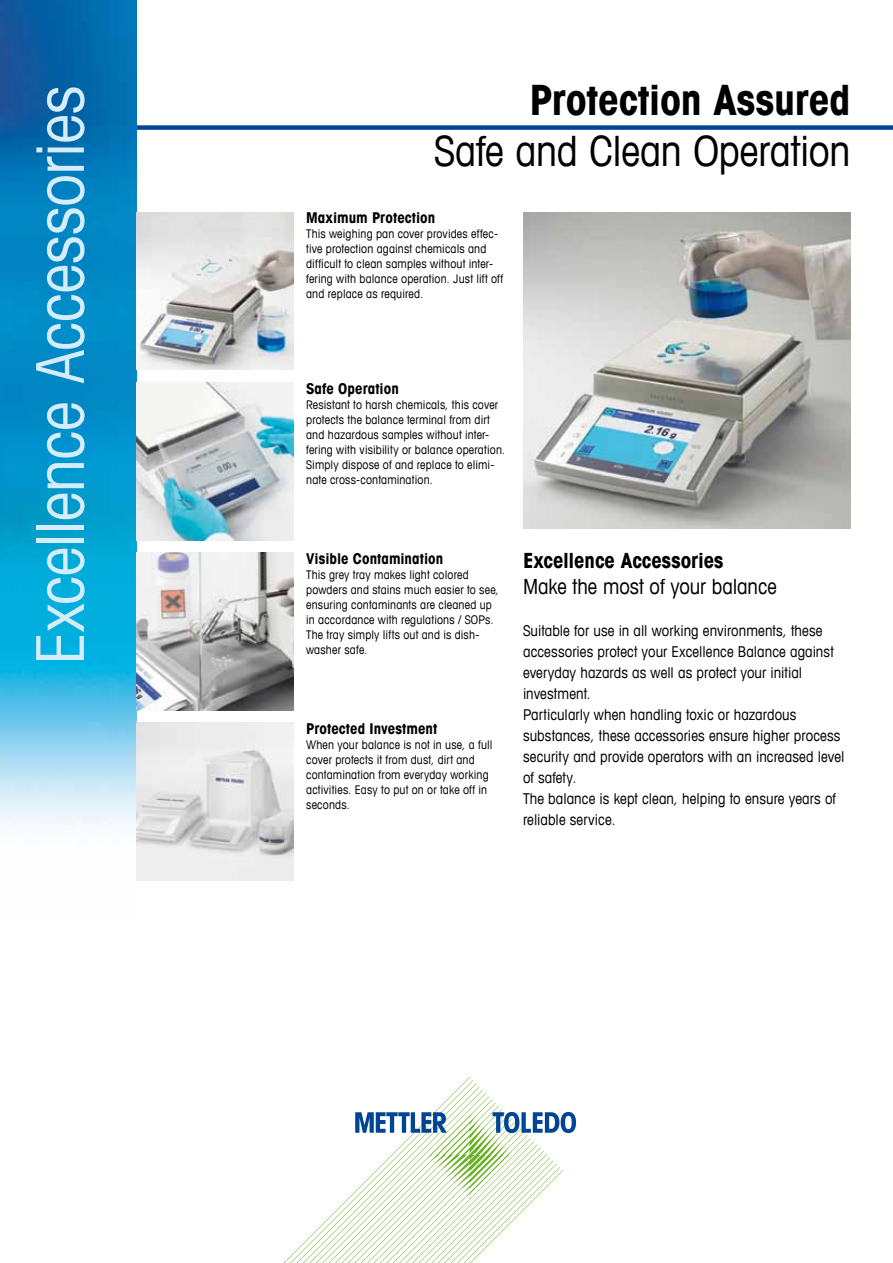
<style>
.page{position:relative;width:893px;height:1263px;background:#fff}
.page>*{position:absolute;margin:0;border:0;box-sizing:border-box;transform-origin:0 0}
.t1{font:condensed 66px "Avant Garde Com";letter-spacing:-.01em;color:#d5edfa}
.t2{font:condensed 42px "Avant Garde Com";letter-spacing:-.005em;color:#000}
.t3{font:700 condensed 42px "Avant Garde Com";letter-spacing:-.005em;color:#000}
.t4{font:condensed 21px "Avant Garde Com";letter-spacing:-.005em;color:#000}
.t5{font:700 condensed 21px "Avant Garde Com";letter-spacing:-.005em;color:#000}
.t6{font:condensed 15px/21px "Avant Garde Com";letter-spacing:.005em;color:#000}
.t7{font:700 condensed 15px "Avant Garde Com";letter-spacing:.005em;color:#000}
.t8{font:condensed 12px/15px "Avant Garde Com";letter-spacing:.015em;color:#000}
</style>
<div class="page">
<svg style="left:283px;top:1077px;width:293px;height:186px"></svg>
<div style="left:111px;top:125px;width:782px;height:5px;background:#004595"></div>
<img style="left:0;top:0;width:136px;height:826px">
<img style="left:136px;top:723px;width:157px;height:157px">
<img style="left:523px;top:213px;width:327px;height:316px">
<img style="left:136px;top:553px;width:157px;height:157px">
<img style="left:136px;top:383px;width:157px;height:157px">
<img style="left:136px;top:213px;width:157px;height:157px">
<h1 class="t1" style="left:19px;top:665px;width:581px;rotate:-90deg">Excellence Accessories</h1>
<h2 class="t3" style="left:529px;top:73px;width:323px">Protection Assured</h2>
<h2 class="t2" style="left:434px;top:125px;width:418px">Safe and Clean Operation</h2>
<p class="t7" style="left:306px;top:208px;width:131px">Maximum Protection</p>
<p class="t8" style="left:306px;top:226px;width:199px">This weighing pan cover provides effec&shy;tive protection against chemicals and difficult to clean samples without inter&shy;fering with balance operation. Just lift off and replace as required.</p>
<p class="t7" style="left:306px;top:379px;width:94px">Safe Operation</p>
<p class="t8" style="left:306px;top:396px;width:201px">Resistant to harsh chemicals, this cover protects the balance terminal from dirt and hazardous samples without inter&shy;fering with visibility or balance operation.<br>Simply dispose of and replace to elimi&shy;nate cross-contamination.</p>
<p class="t7" style="left:306px;top:549px;width:139px">Visible Contamination</p>
<p class="t8" style="left:306px;top:567px;width:194px">This grey tray makes light colored powders and stains much easier to see, ensuring contaminants are cleaned up in accordance with regulations / SOPs.<br>The tray simply lifts out and is dish&shy;washer safe.</p>
<p class="t7" style="left:306px;top:719px;width:133px">Protected Investment</p>
<p class="t8" style="left:306px;top:737px;width:188px">When your balance is not in use, a full cover protects it from dust, dirt and contamination from everyday working activities. Easy to put on or take off in seconds.</p>
<h3 class="t5" style="left:523px;top:547px;width:202px">Excellence Accessories</h3>
<h3 class="t4" style="left:523px;top:573px;width:255px">Make the most of your balance</h3>
<p class="t6" style="left:523px;top:620px;width:323px">Suitable for use in all working environments, these accessories protect your Excellence Balance against everyday hazards as well as protect your initial investment.<br>Particularly when handling toxic or hazardous substances, these accessories ensure higher process security and provide operators with an increased level of safety.<br>The balance is kept clean, helping to ensure years of reliable service.</p>
</div>
